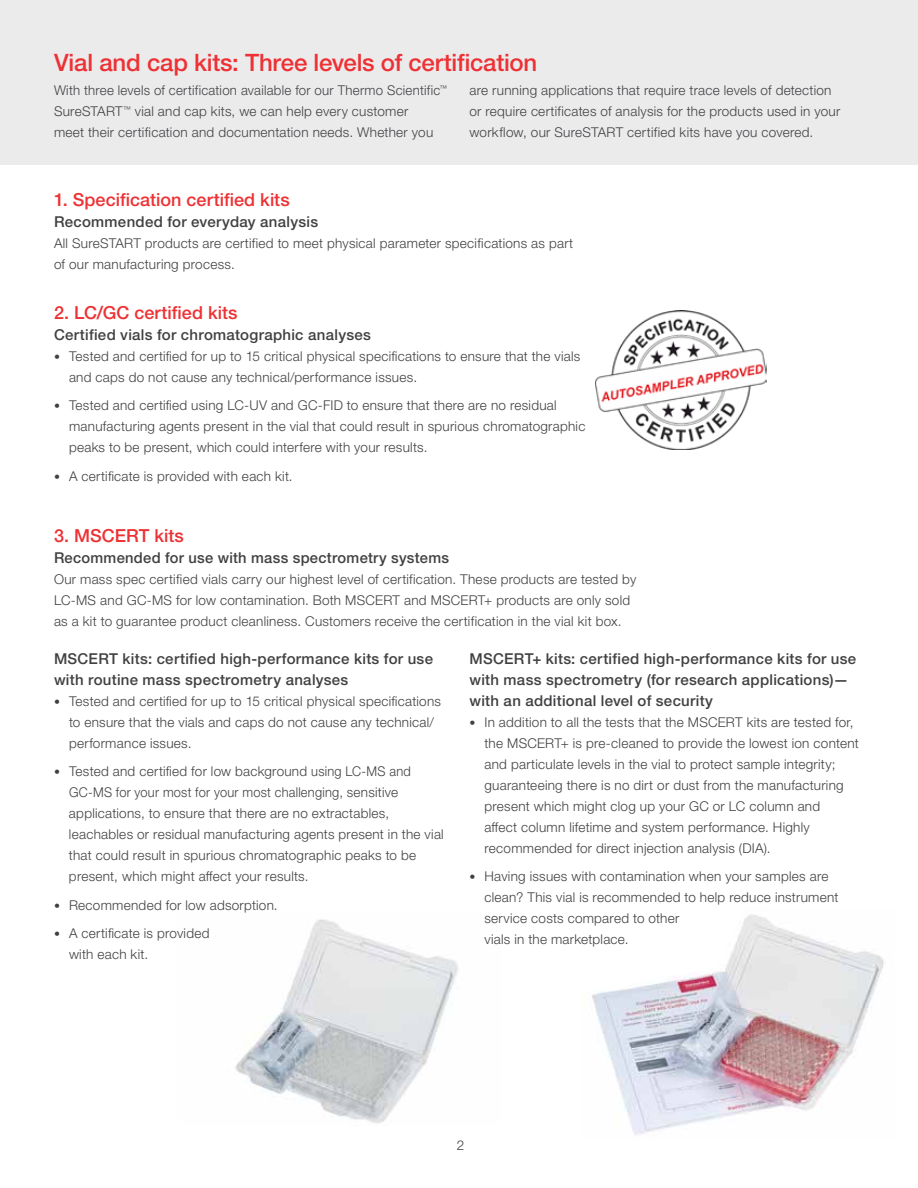
<style>
.page{position:relative;width:918px;height:1188px;background:#fff}
.page>*{position:absolute;margin:0;border:0;box-sizing:border-box;transform-origin:0 0}
.t1{font:500 24px "Helvetica Neue LTW1 G";letter-spacing:-.01em;color:#ee3134}
.t2{font:500 18px "Helvetica Neue LTW1 G";color:#ee3134}
.t3{font:500 15px/21px "Helvetica Neue LTW1 G";letter-spacing:.02em;color:#414042}
.t4{font:300 13.5px/21px "Helvetica Neue LTW1 G";letter-spacing:.02em;color:#414042}
.s1{font-size:12px}
</style>
<div class="page">
<img style="left:235px;top:919px;width:223px;height:205px">
<div style="left:0;top:0;width:918px;height:165px;background:#ebebec"></div>
<img style="left:592px;top:914px;width:292px;height:221px">
<img style="left:595px;top:311px;width:172px;height:139px">
<h1 class="t1" style="left:54px;top:48px;width:485px">Vial and cap kits: Three levels of certification</h1>
<p class="t4" style="left:54px;top:80px;width:395px">With three levels of certification available for our Thermo Scientific<sup>™<br></sup>SureSTART<sup>™</sup> vial and cap kits, we can help every customer<br>meet their certification and documentation needs. Whether you</p>
<p class="t4" style="left:470px;top:80px;width:372px">are running applications that require trace levels of detection or require certificates of analysis for the products used in your workflow, our SureSTART certified kits have you covered.</p>
<h2 class="t2" style="left:54px;top:189px;width:237px">1. Specification certified kits</h2>
<p class="t3" style="left:54px;top:211px;width:266px">Recommended for everyday analysis</p>
<p class="t4" style="left:54px;top:233px;width:521px">All SureSTART products are certified to meet physical parameter specifications as part of our manufacturing process.</p>
<h2 class="t2" style="left:54px;top:301px;width:185px">2. LC/GC certified kits</h2>
<p class="t3" style="left:54px;top:324px;width:318px">Certified vials for chromatographic analyses</p>
<p class="t4" style="left:69px;top:345px;width:513px;text-indent:-15px"><span class="s1">•</span> Tested and certified for up to 15 critical physical specifications to ensure that the vials and caps do not cause any technical/performance issues.</p>
<p class="t4" style="left:69px;top:395px;width:518px;text-indent:-15px"><span class="s1">•</span> Tested and certified using LC-UV and GC-FID to ensure that there are no residual manufacturing agents present in the vial that could result in spurious chromatographic peaks to be present, which could interfere with your results.</p>
<p class="t4" style="left:54px;top:465px;width:240px"><span class="s1">•</span> A certificate is provided with each kit.</p>
<h2 class="t2" style="left:54px;top:525px;width:131px">3. MSCERT kits</h2>
<p class="t3" style="left:54px;top:547px;width:397px">Recommended for use with mass spectrometry systems</p>
<p class="t4" style="left:54px;top:569px;width:584px">Our mass spec certified vials carry our highest level of certification. These products are tested by<br>LC-MS and GC-MS for low contamination. Both MSCERT and MSCERT+ products are only sold as a kit to guarantee product cleanliness. Customers receive the certification in the vial kit box.</p>
<p class="t3" style="left:54px;top:648px;width:381px">MSCERT kits: certified high-performance kits for use with routine mass spectrometry analyses</p>
<p class="t4" style="left:69px;top:690px;width:373px;text-indent:-15px"><span class="s1">•</span> Tested and certified for up to 15 critical physical specifications to ensure that the vials and caps do not cause any technical/ performance issues.</p>
<p class="t4" style="left:69px;top:761px;width:376px;text-indent:-15px"><span class="s1">•</span> Tested and certified for low background using LC-MS and GC-MS for your most for your most challenging, sensitive applications, to ensure that there are no extractables, leachables or residual manufacturing agents present in the vial that could result in spurious chromatographic peaks to be present, which might affect your results.</p>
<p class="t4" style="left:54px;top:894px;width:225px"><span class="s1">•</span> Recommended for low adsorption.</p>
<p class="t4" style="left:69px;top:923px;width:142px;text-indent:-15px"><span class="s1">•</span> A certificate is provided with each kit.</p>
<p class="t3" style="left:469px;top:648px;width:388px">MSCERT+ kits: certified high-performance kits for use with mass spectrometry (for research applications)— with an additional level of security</p>
<p class="t4" style="left:484px;top:711px;width:376px;text-indent:-15px"><span class="s1">•</span> In addition to all the tests that the MSCERT kits are tested for, the MSCERT+ is pre-cleaned to provide the lowest ion content and particulate levels in the vial to protect sample integrity; guaranteeing there is no dirt or dust from the manufacturing present which might clog up your GC or LC column and<br>affect column lifetime and system performance. Highly recommended for direct injection analysis (DIA).</p>
<p class="t4" style="left:484px;top:866px;width:356px;text-indent:-15px"><span class="s1">•</span> Having issues with contamination when your samples are clean? This vial is recommended to help reduce instrument service costs compared to other<br>vials in the marketplace.</p>
<p class="t4" style="left:457px;top:1134px;width:9px">2</p>
</div>
